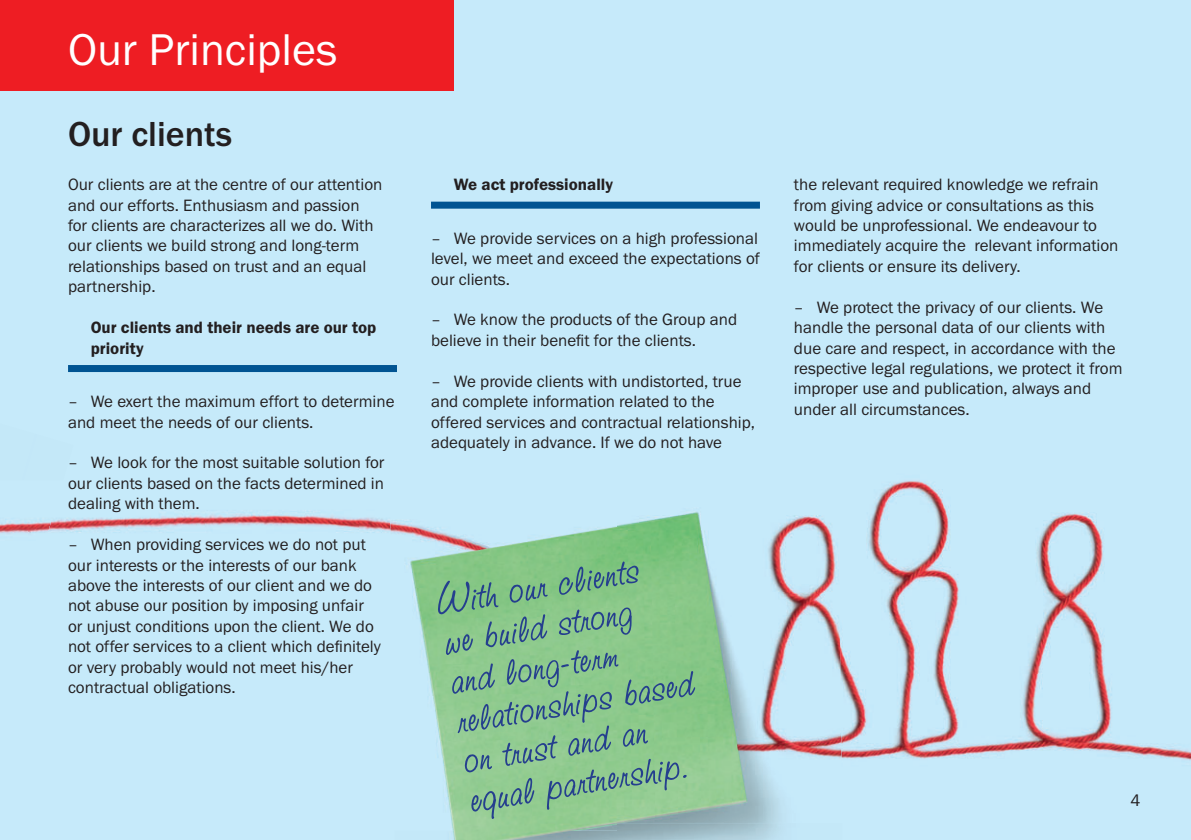
<style>
.page{position:relative;width:1191px;height:840px;background:#fff}
.page>*{position:absolute;margin:0;border:0;box-sizing:border-box;transform-origin:0 0}
.t1{font:48px/40px "Studio Script Itc DCE Alter";color:#253f8e}
.t2{font:46px "Franklin Got Itc TOT Boo";color:#fff}
.t3{font:500 36px "Franklin Got Itc TOT";color:#231f20}
.t4{font:17px/20.4px "Franklin Got Itc TOT Boo";color:#231f20}
.t5{font:17px/20.4px "Franklin Got Itc TOT Dem";color:#231f20}
</style>
<div class="page">
<div style="left:0;top:0;width:1191px;height:839px;background:#c6eafa"></div>
<img style="left:842px;top:481px;width:349px;height:279px">
<img style="left:63px;top:514px;width:327px;height:19px">
<img style="left:693px;top:512px;width:149px;height:310px">
<img style="left:411px;top:513px;width:335px;height:326px">
<img style="left:0;top:519px;width:63px;height:15px">
<div style="left:0;top:0;width:454px;height:91px;background:#ee1d23"></div>
<div style="left:68px;top:365px;width:329px;height:7px;background:#005492"></div>
<div style="left:431px;top:201px;width:329px;height:7px;background:#005492"></div>
<h2 class="t2" style="left:68px;top:31px;width:271px">Our Principles</h2>
<h3 class="t3" style="left:68px;top:120px;width:166px">Our clients</h3>
<p class="t4" style="left:68px;top:176px;width:316px">Our clients are at the centre of our attention and our efforts. Enthusiasm and passion for clients are characterizes all we do. With our clients we build strong and long-term relationships based on trust and an equal partnership.</p>
<p class="t5" style="left:91px;top:318px;width:287px">Our clients and their needs are our top priority</p>
<p class="t4" style="left:68px;top:392px;width:328px">– We exert the maximum effort to determine and meet the needs of our clients.</p>
<p class="t4" style="left:68px;top:454px;width:318px;text-align:justify">– We look for the most suitable solution for our clients based on the facts determined in dealing with them.</p>
<p class="t4" style="left:68px;top:535px;width:314px">– When providing services we do not put our interests or the interests of our bank above the interests of our client and we do not abuse our position by imposing unfair or unjust conditions upon the client. We do not offer services to a client which definitely or very probably would not meet his/her contractual obligations.</p>
<p class="t5" style="left:454px;top:176px;width:161px">We act professionally</p>
<p class="t4" style="left:431px;top:229px;width:330px;text-align:justify">– We provide services on a high professional level, we meet and exceed the expectations of our clients.</p>
<p class="t4" style="left:431px;top:311px;width:308px">– We know the products of the Group and believe in their benefit for the clients.</p>
<p class="t4" style="left:431px;top:372px;width:326px">– We provide clients with undistorted, true and complete information related to the offered services and contractual relationship, adequately in advance. If we do not have</p>
<p class="t4" style="left:794px;top:176px;width:326px">the relevant required knowledge we refrain from giving advice or consultations as this would be unprofessional. We endeavour to immediately acquire the relevant information for clients or ensure its delivery.</p>
<p class="t4" style="left:794px;top:298px;width:330px">– We protect the privacy of our clients. We handle the personal data of our clients with due care and respect, in accordance with the respective legal regulations, we protect it from improper use and publication, always and under all circumstances.</p>
<h1 class="t1" style="left:433px;top:577px;width:243px;rotate:-9deg">With our clients we build strong and long-term relationships based on trust and an equal partnership.</h1>
<p class="t4" style="left:1130px;top:791px;width:11px">4</p>
</div>
